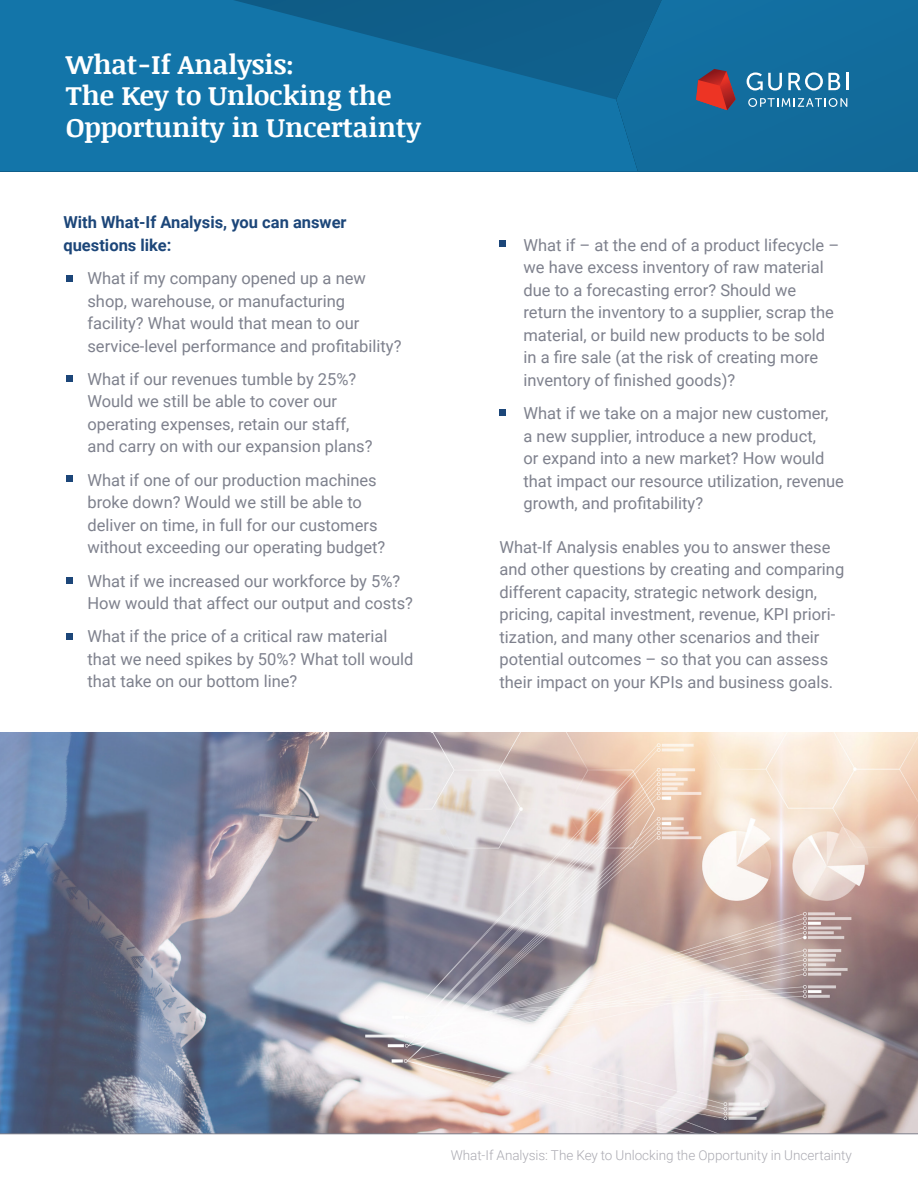
<style>
.page{position:relative;width:918px;height:1188px;background:#fff}
.page>*{position:absolute;margin:0;border:0;box-sizing:border-box;transform-origin:0 0}
.t1{font:700 27px/31.5px "Noticia Text";color:#fff}
.Body_Grey_NEW{font:16.5px/22.5px "Roboto";color:#7e818d}
.Body_Grey_NEW-2{font:700 16.5px/22.5px "Roboto";color:#1c4679}
.t2{font:300 13.5px "Roboto";letter-spacing:-.005em;color:#abaab2}
</style>
<div class="page">
<img style="left:0;top:732px;width:918px;height:402px">
<svg style="left:0;top:0;width:616px;height:171px;background:#1270a3"></svg>
<div style="left:616px;top:0;width:302px;height:171px;background:#126c9d"></div>
<svg style="left:747px;top:72px;width:35px;height:18px"></svg>
<svg style="left:788px;top:72px;width:52px;height:18px"></svg>
<svg style="left:846px;top:73px;width:2px;height:17px"></svg>
<svg style="left:748px;top:98px;width:99px;height:9px"></svg>
<svg style="left:696px;top:69px;width:40px;height:41px;background:#953f47"></svg>
<div style="left:66px;top:375px;width:7px;height:7px;background:#1c4679"></div>
<div style="left:66px;top:476px;width:7px;height:6px;background:#1c4679"></div>
<div style="left:66px;top:577px;width:7px;height:7px;background:#1c4679"></div>
<hr style="left:0;top:1134px;width:918px;height:1px;background:#7e818d">
<div style="left:66px;top:275px;width:7px;height:7px;background:#1c4679"></div>
<div style="left:66px;top:633px;width:7px;height:6px;background:#1c4679"></div>
<div style="left:499px;top:240px;width:7px;height:7px;background:#1c4679"></div>
<div style="left:499px;top:409px;width:7px;height:7px;background:#1c4679"></div>
<p class="t1" style="left:66px;top:48px;width:357px">What-If Analysis:<br>The Key to Unlocking the<br>Opportunity in Uncertainty</p>
<p class="Body_Grey_NEW-2" style="left:63px;top:211px;width:285px">With What-If Analysis, you can answer questions like:</p>
<p class="Body_Grey_NEW" style="left:87px;top:266px;width:316px">What if my company opened up a new shop, warehouse, or manufacturing facility? What would that mean to our service-level performance and profitability?</p>
<p class="Body_Grey_NEW" style="left:87px;top:367px;width:287px">What if our revenues tumble by 25%?<br>Would we still be able to cover our operating expenses, retain our staff, and carry on with our expansion plans?</p>
<p class="Body_Grey_NEW" style="left:87px;top:468px;width:300px">What if one of our production machines broke down? Would we still be able to deliver on time, in full for our customers without exceeding our operating budget?</p>
<p class="Body_Grey_NEW" style="left:87px;top:569px;width:327px">What if we increased our workforce by 5%?<br>How would that affect our output and costs?</p>
<p class="Body_Grey_NEW" style="left:87px;top:625px;width:328px">What if the price of a critical raw material that we need spikes by 50%? What toll would that take on our bottom line?</p>
<p class="Body_Grey_NEW" style="left:524px;top:233px;width:317px">What if – at the end of a product lifecycle – we have excess inventory of raw material due to a forecasting error? Should we return the inventory to a supplier, scrap the material, or build new products to be sold in a fire sale (at the risk of creating more inventory of finished goods)?</p>
<p class="Body_Grey_NEW" style="left:524px;top:401px;width:322px">What if we take on a major new customer,<br>a new supplier, introduce a new product,<br>or expand into a new market? How would that impact our resource utilization, revenue growth, and profitability?</p>
<p class="Body_Grey_NEW" style="left:500px;top:535px;width:346px">What-If Analysis enables you to answer these and other questions by creating and comparing different capacity, strategic network design, pricing, capital investment, revenue, KPI priori&shy;tization, and many other scenarios and their potential outcomes – so that you can assess their impact on your KPIs and business goals.</p>
<p class="t2" style="left:451px;top:1146px;width:403px">What-If Analysis: The Key to Unlocking the Opportunity in Uncertainty</p>
</div>
